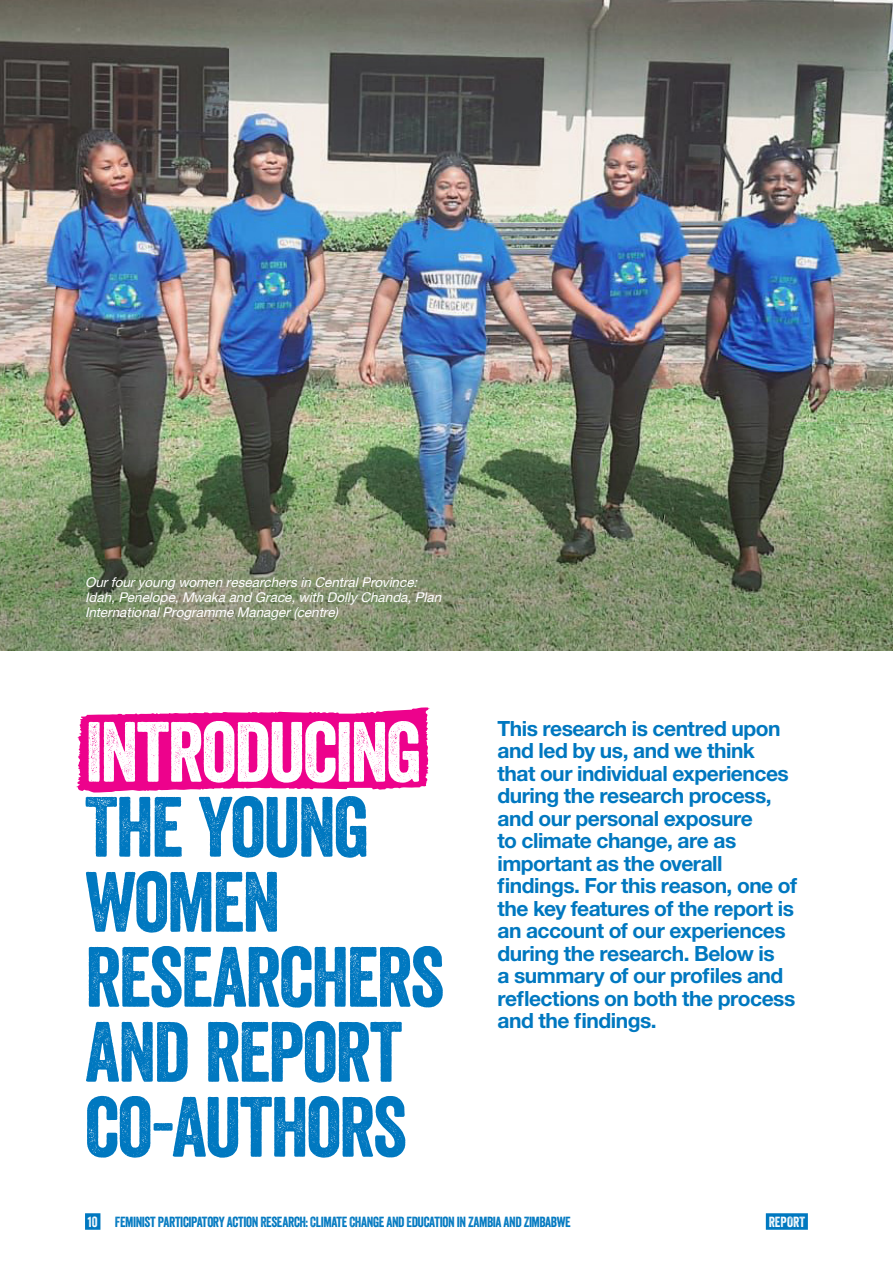
<style>
.page{position:relative;width:893px;height:1263px;background:#fff}
.page>*{position:absolute;margin:0;border:0;box-sizing:border-box;transform-origin:0 0}
.groot_koppe{font:82.5px/75px "Veneer";letter-spacing:-.03em;color:#0078c0}
.intro{font:700 21px/22.5px "Helvetica Neue LT Std";letter-spacing:-.025em;color:#0078c0}
.t1{font:14.25px "Veneer";letter-spacing:-.025em;color:#0078c0}
.t2{font:14.25px "Veneer";color:#fff}
.PHOTO{font:italic 13.5px/15px "Helvetica Neue LT Std";color:#fff}
.s1{color:#fff}
</style>
<div class="page">
<div style="left:85px;top:1213px;width:15px;height:17px;background:#0078c0"></div>
<div style="left:766px;top:1213px;width:42px;height:17px;background:#0078c0"></div>
<img style="left:0;top:0;width:893px;height:400px">
<svg style="left:76px;top:707px;width:354px;height:85px;background:#ef1f99"></svg>
<img style="left:0;top:400px;width:893px;height:251px">
<p class="PHOTO" style="left:85px;top:574px;width:361px">Ourfouryoung women researchers in CentralProvince:<br>Idah,Penelope,Mwaka and Grace,with Dolly Chanda,Plan<br>InternationalProgramme Manager(centre)</p>
<p class="groot_koppe" style="left:85px;top:714px;width:361px"><span class="s1">INTRODUCING<br></span>THE YOUNG<br>WOMEN<br>RESEARCHERS<br>AND REPORT<br>CO-AUTHORS</p>
<p class="intro" style="left:497px;top:716px;width:301px">This research is centred upon and led by us, and we think that our individual experiences during the research process, and our personal exposure<br>to climate change, are as important as the overall findings. For this reason, one of the key features of the report is an account of our experiences during the research. Below is<br>a summary of our profiles and reflections on both the process and the findings.</p>
<p class="t1" style="left:88px;top:1213px;width:484px"><span class="s1">10</span> FEMINIST PARTICIPATORY ACTION RESEARCH: CLIMATE CHANGE AND EDUCATION IN ZAMBIA AND ZIMBABWE</p>
<p class="t2" style="left:769px;top:1213px;width:38px">REPORT</p>
</div>
